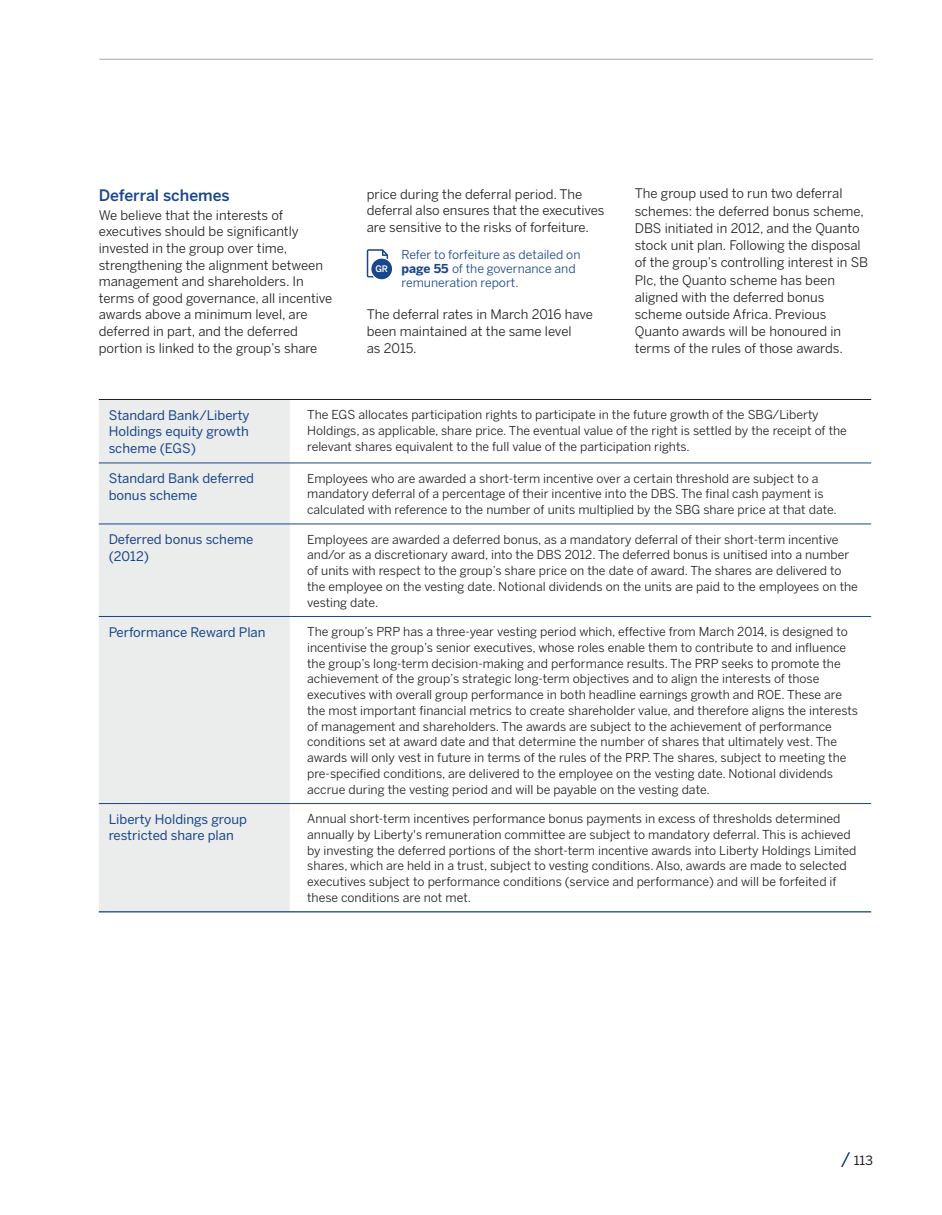
<style>
.page{position:relative;width:942px;height:1215px;background:#fff}
.page>*{position:absolute;margin:0;border:0;box-sizing:border-box;transform-origin:0 0}
.t1{font:500 15.75px "Benton Sans";color:#19468d}
.t2{font:13.12px/16.6px "Benton Sans";color:#231f20}
.t3{font:13.12px/16.6px "Benton Sans";color:#19468d}
.t4{font:12.6px "Benton Sans";color:#231f20;scale:1.06 1}
.t5{font:12.25px/15.8px "Benton Sans";color:#231f20}
.t6{font:12.25px/14px "Benton Sans";color:#19468d}
.t7{font:500 8.92px "Benton Sans";color:#fff}
.s1{font-weight:700}
</style>
<div class="page">
<hr style="left:99px;top:59px;width:774px;height:1px;background:#9d9fa1">
<svg style="left:841px;top:1152px;width:9px;height:14px"></svg>
<svg style="left:367px;top:249px;width:21px;height:28px"></svg>
<div style="left:371px;top:259px;width:21px;height:20px;background:#19468d;border-radius:50%"></div>
<div style="left:99px;top:400px;width:191px;height:511px;background:#ebecec"></div>
<hr style="left:99px;top:911px;width:772px;height:1px;background:#19468d">
<hr style="left:99px;top:399px;width:772px;height:1px;background:#231f20">
<hr style="left:99px;top:462px;width:772px;height:1px;background:#19468d">
<hr style="left:99px;top:523px;width:772px;height:1px;background:#19468d">
<hr style="left:99px;top:616px;width:772px;height:1px;background:#19468d">
<hr style="left:99px;top:803px;width:772px;height:1px;background:#19468d">
<p class="t1" style="left:99px;top:187px;width:132px">Deferral schemes</p>
<p class="t2" style="left:99px;top:208px;width:235px">We believe that the interests of executives should be significantly invested in the group over time, strengthening the alignment between management and shareholders. In terms of good governance, all incentive awards above a minimum level, are deferred in part, and the deferred portion is linked to the group’s share</p>
<p class="t2" style="left:367px;top:186px;width:239px">price during the deferral period. The deferral also ensures that the executives are sensitive to the risks of forfeiture.</p>
<p class="t7" style="left:375px;top:265px;width:14px">GR</p>
<p class="t6" style="left:401px;top:248px;width:180px">Refer to forfeiture as detailed on <span class="s1">page 55</span> of the governance and remuneration report.</p>
<p class="t2" style="left:367px;top:307px;width:228px">The deferral rates in March 2016 have been maintained at the same level<br>as 2015.</p>
<p class="t2" style="left:634px;top:186px;width:235px;line-height:17.2px">The group used to run two deferral schemes: the deferred bonus scheme, DBS initiated in 2012, and the Quanto stock unit plan. Following the disposal of the group’s controlling interest in SB Plc, the Quanto scheme has been aligned with the deferred bonus scheme outside Africa. Previous Quanto awards will be honoured in terms of the rules of those awards.</p>
<p class="t3" style="left:109px;top:407px;width:142px;text-align:justify">Standard Bank/Liberty Holdings equity growth scheme (EGS)</p>
<p class="t5" style="left:307px;top:408px;width:541px">The EGS allocates participation rights to participate in the future growth of the SBG/Liberty<br>Holdings, as applicable, share price. The eventual value of the right is settled by the receipt of the relevant shares equivalent to the full value of the participation rights.</p>
<p class="t3" style="left:109px;top:471px;width:147px">Standard Bank deferred bonus scheme</p>
<p class="t5" style="left:307px;top:471px;width:531px">Employees who are awarded a short-term incentive over a certain threshold are subject to a mandatory deferral of a percentage of their incentive into the DBS. The final cash payment is calculated with reference to the number of units multiplied by the SBG share price at that date.</p>
<p class="t3" style="left:109px;top:532px;width:146px">Deferred bonus scheme (2012)</p>
<p class="t5" style="left:307px;top:532px;width:552px">Employees are awarded a deferred bonus, as a mandatory deferral of their short-term incentive and/or as a discretionary award, into the DBS 2012. The deferred bonus is unitised into a number of units with respect to the group’s share price on the date of award. The shares are delivered to the employee on the vesting date. Notional dividends on the units are paid to the employees on the vesting date.</p>
<p class="t3" style="left:109px;top:624px;width:158px">Performance Reward Plan</p>
<p class="t5" style="left:307px;top:624px;width:552px">The group’s PRP has a three-year vesting period which, effective from March 2014, is designed to incentivise the group’s senior executives, whose roles enable them to contribute to and influence the group’s long-term decision-making and performance results. The PRP seeks to promote the achievement of the group’s strategic long-term objectives and to align the interests of those executives with overall group performance in both headline earnings growth and ROE. These are the most important financial metrics to create shareholder value, and therefore aligns the interests of management and shareholders. The awards are subject to the achievement of performance conditions set at award date and that determine the number of shares that ultimately vest. The awards will only vest in future in terms of the rules of the PRP. The shares, subject to meeting the pre-specified conditions, are delivered to the employee on the vesting date. Notional dividends accrue during the vesting period and will be payable on the vesting date.</p>
<p class="t3" style="left:109px;top:811px;width:140px">Liberty Holdings group restricted share plan</p>
<p class="t5" style="left:307px;top:811px;width:550px">Annual short-term incentives performance bonus payments in excess of thresholds determined annually by Liberty's remuneration committee are subject to mandatory deferral. This is achieved by investing the deferred portions of the short-term incentive awards into Liberty Holdings Limited shares, which are held in a trust, subject to vesting conditions. Also, awards are made to selected executives subject to performance conditions (service and performance) and will be forfeited if these conditions are not met.</p>
<p class="t4" style="left:853px;top:1154px;width:20px">113</p>
</div>
